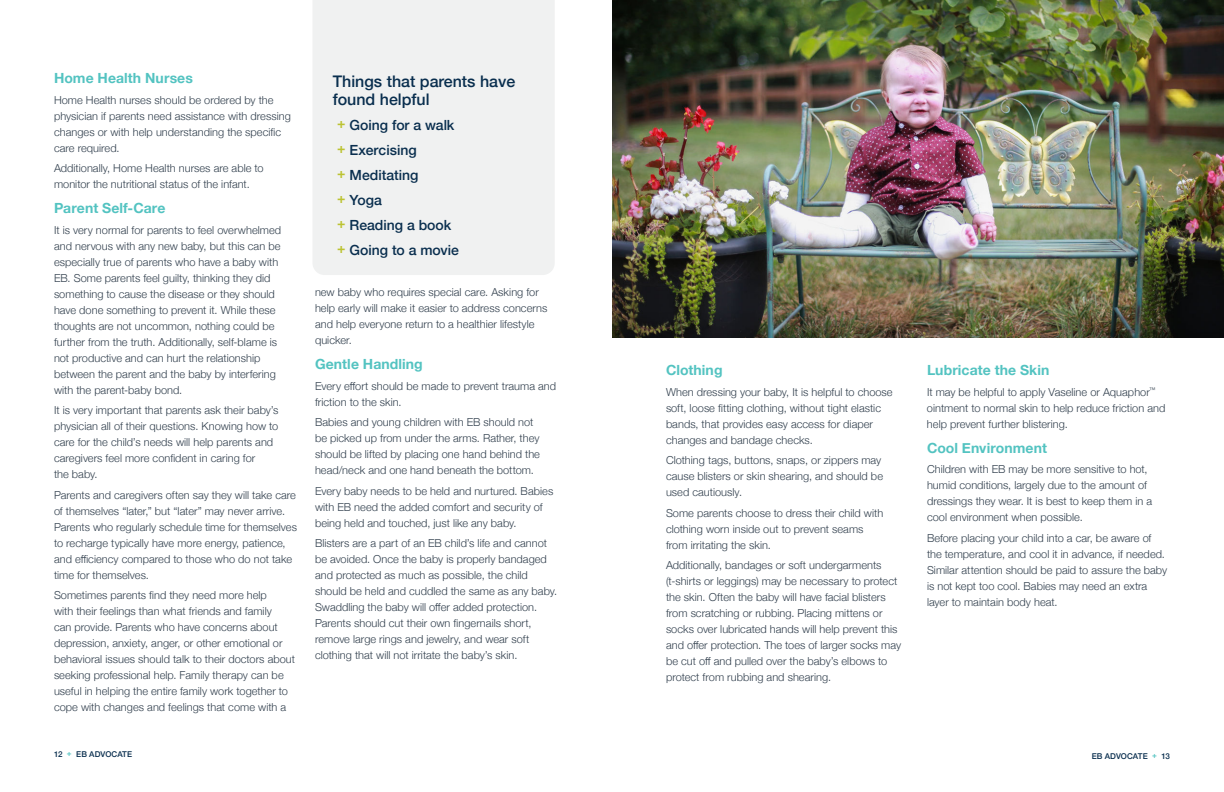
<style>
.page{position:relative;width:1224px;height:792px;background:#fff}
.page>*{position:absolute;margin:0;border:0;box-sizing:border-box;transform-origin:0 0}
.t1{font:500 16px/18px "Helvetica Neue";color:#092e4e}
.t2{font:700 14px "Helvetica Neue";letter-spacing:.005em;color:#53c3c1}
.t3{font:500 14px/25px "Helvetica Neue";color:#092e4e}
.t4{font:300 11px/16px "Helvetica Neue";letter-spacing:.005em;color:#313f4d}
.t5{font:500 8px "Helvetica Neue";color:#092e4e}
.s1{font-weight:700;color:#bcc332}
.s2{color:#53c3c1}
</style>
<div class="page">
<div style="left:313px;top:0;width:242px;height:275px;background:#f0f1f1"></div>
<img style="left:612px;top:0;width:612px;height:338px">
<p class="t2" style="left:54px;top:73px;width:140px">Home Health Nurses</p>
<p class="t4" style="left:54px;top:93px;width:238px">Home Health nurses should be ordered by the physician if parents need assistance with dressing changes or with help understanding the specific care required.</p>
<p class="t4" style="left:54px;top:160px;width:211px">Additionally, Home Health nurses are able to monitor the nutritional status of the infant.</p>
<p class="t2" style="left:54px;top:203px;width:113px">Parent Self-Care</p>
<p class="t4" style="left:54px;top:221px;width:229px">It is very normal for parents to feel overwhelmed and nervous with any new baby, but this can be especially true of parents who have a baby with EB. Some parents feel guilty, thinking they did something to cause the disease or they should have done something to prevent it. While these thoughts are not uncommon, nothing could be further from the truth. Additionally, self-blame is not productive and can hurt the relationship between the parent and the baby by interfering with the parent-baby bond.</p>
<p class="t4" style="left:54px;top:404px;width:226px">It is very important that parents ask their baby’s physician all of their questions. Knowing how to care for the child’s needs will help parents and caregivers feel more confident in caring for<br>the baby.</p>
<p class="t4" style="left:54px;top:486px;width:244px">Parents and caregivers often say they will take care of themselves “later,” but “later” may never arrive.<br>Parents who regularly schedule time for themselves to recharge typically have more energy, patience, and efficiency compared to those who do not take time for themselves.</p>
<p class="t4" style="left:54px;top:587px;width:243px">Sometimes parents find they need more help<br>with their feelings than what friends and family<br>can provide. Parents who have concerns about depression, anxiety, anger, or other emotional or behavioral issues should talk to their doctors about seeking professional help. Family therapy can be useful in helping the entire family work together to cope with changes and feelings that come with a</p>
<h1 class="t1" style="left:333px;top:74px;width:184px">Things that parents have found helpful</h1>
<p class="t3" style="left:337px;top:114px;width:123px"><span class="s1">+</span> Going for a walk <span class="s1">+</span> Exercising<br><span class="s1">+</span> Meditating<br><span class="s1">+</span> Yoga<br><span class="s1">+</span> Reading a book <span class="s1">+</span> Going to a movie</p>
<p class="t4" style="left:315px;top:284px;width:234px">new baby who requires special care. Asking for help early will make it easier to address concerns and help everyone return to a healthier lifestyle quicker.</p>
<p class="t2" style="left:315px;top:359px;width:109px">Gentle Handling</p>
<p class="t4" style="left:315px;top:377px;width:243px">Every effort should be made to prevent trauma and friction to the skin.</p>
<p class="t4" style="left:315px;top:414px;width:227px">Babies and young children with EB should not be picked up from under the arms. Rather, they should be lifted by placing one hand behind the head/neck and one hand beneath the bottom.</p>
<p class="t4" style="left:315px;top:484px;width:240px">Every baby needs to be held and nurtured. Babies with EB need the added comfort and security of being held and touched, just like any baby.</p>
<p class="t4" style="left:315px;top:537px;width:244px">Blisters are a part of an EB child’s life and cannot be avoided. Once the baby is properly bandaged and protected as much as possible, the child should be held and cuddled the same as any baby.<br>Swaddling the baby will offer added protection.<br>Parents should cut their own fingernails short, remove large rings and jewelry, and wear soft clothing that will not irritate the baby’s skin.</p>
<p class="t2" style="left:666px;top:365px;width:58px">Clothing</p>
<p class="t4" style="left:666px;top:383px;width:228px">When dressing your baby, It is helpful to choose soft, loose fitting clothing, without tight elastic bands, that provides easy access for diaper changes and bandage checks.</p>
<p class="t4" style="left:666px;top:451px;width:219px">Clothing tags, buttons, snaps, or zippers may cause blisters or skin shearing, and should be used cautiously.</p>
<p class="t4" style="left:666px;top:504px;width:219px">Some parents choose to dress their child with clothing worn inside out to prevent seams from irritating the skin.</p>
<p class="t4" style="left:666px;top:556px;width:237px">Additionally, bandages or soft undergarments (t-shirts or leggings) may be necessary to protect the skin. Often the baby will have facial blisters from scratching or rubbing. Placing mittens or socks over lubricated hands will help prevent this and offer protection. The toes of larger socks may be cut off and pulled over the baby’s elbows to protect from rubbing and shearing.</p>
<p class="t2" style="left:927px;top:365px;width:124px">Lubricate the Skin</p>
<p class="t4" style="left:927px;top:383px;width:240px">It may be helpful to apply Vaseline or Aquaphor<sup>™ </sup>ointment to normal skin to help reduce friction and help prevent further blistering.</p>
<p class="t2" style="left:927px;top:442px;width:122px">Cool Environment</p>
<p class="t4" style="left:927px;top:460px;width:227px">Children with EB may be more sensitive to hot, humid conditions, largely due to the amount of dressings they wear. It is best to keep them in a cool environment when possible.</p>
<p class="t4" style="left:927px;top:529px;width:242px">Before placing your child into a car, be aware of the temperature, and cool it in advance, if needed.<br>Similar attention should be paid to assure the baby is not kept too cool. Babies may need an extra layer to maintain body heat.</p>
<p class="t5" style="left:54px;top:752px;width:80px">12 <span class="s2">+</span> EB ADVOCATE</p>
<p class="t5" style="left:1092px;top:753px;width:80px">EB ADVOCATE <span class="s2">+</span> 13</p>
</div>
